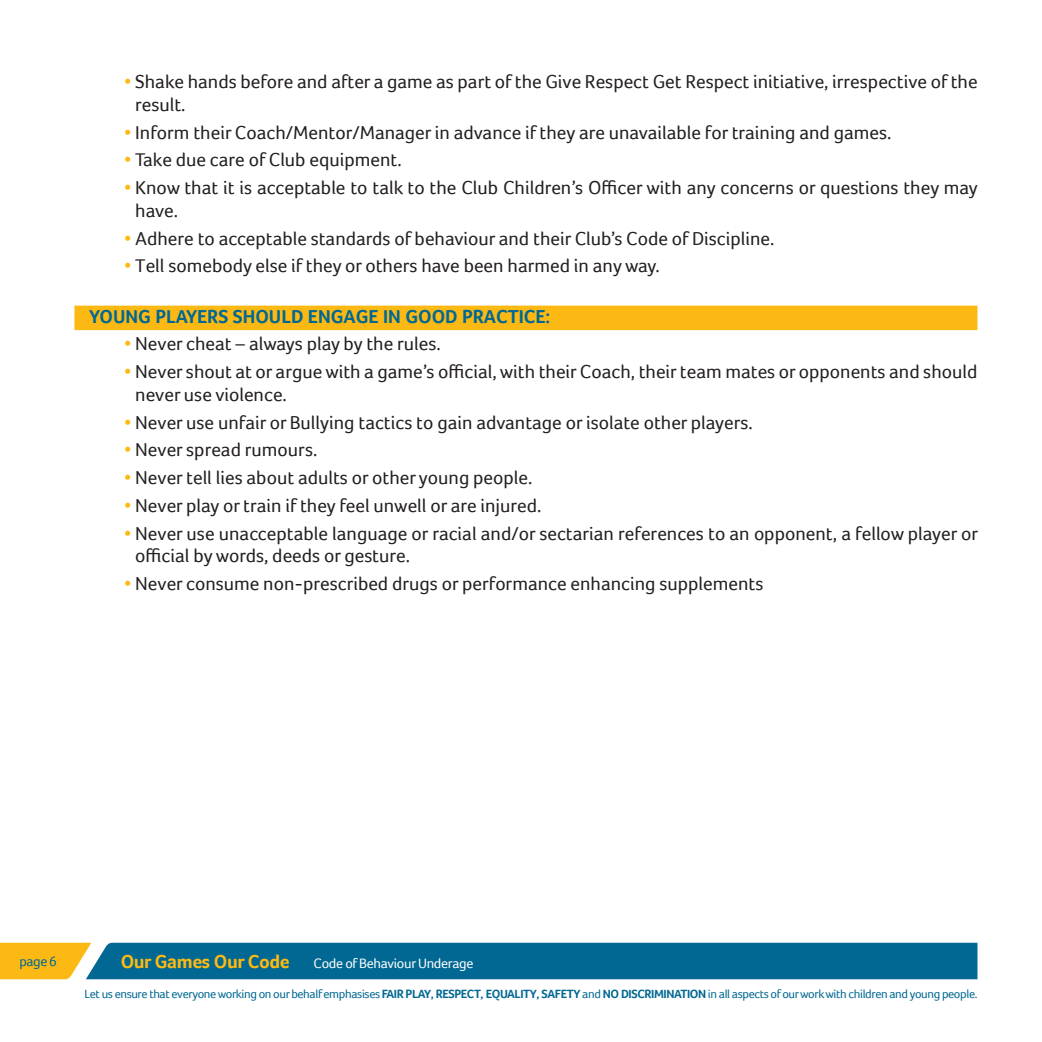
<style>
.page{position:relative;width:1042px;height:1042px;background:#fff}
.page>*{position:absolute;margin:0;border:0;box-sizing:border-box;transform-origin:0 0}
.t1{font:19.25px/22.8px "Foco";color:#231f20}
.t2{font:700 19.25px "Foco";color:#006892}
.t3{font:14px "Foco";letter-spacing:-.02em;color:#fff}
.t4{font:14px "Foco";color:#006892}
.t5{font:12.25px "Foco";letter-spacing:-.03em;color:#006892}
.s1{color:#fdb913}
.s2{font-weight:700;font-size:19.25px;color:#fdb913}
.s3{font-weight:700}
</style>
<div class="page">
<svg style="left:0;top:943px;width:977px;height:36px;background:#197189"></svg>
<div style="left:74px;top:306px;width:903px;height:24px;background:#fdb913"></div>
<p class="t1" style="left:135px;top:70px;width:844px;text-indent:-11px"><span class="s1">•</span> Shake hands before and after a game as part of the Give Respect Get Respect initiative, irrespective of the result.</p>
<p class="t1" style="left:124px;top:121px;width:769px"><span class="s1">•</span> Inform their Coach/Mentor/Manager in advance if they are unavailable for training and games.</p>
<p class="t1" style="left:124px;top:148px;width:279px"><span class="s1">•</span> Take due care of Club equipment.</p>
<p class="t1" style="left:135px;top:176px;width:844px;text-indent:-11px"><span class="s1">•</span> Know that it is acceptable to talk to the Club Children’s Officer with any concerns or questions they may have.</p>
<p class="t1" style="left:124px;top:226px;width:652px"><span class="s1">•</span> Adhere to acceptable standards of behaviour and their Club’s Code of Discipline.</p>
<p class="t1" style="left:124px;top:254px;width:537px"><span class="s1">•</span> Tell somebody else if they or others have been harmed in any way.</p>
<p class="t2" style="left:89px;top:305px;width:462px">YOUNG PLAYERS SHOULD ENGAGE IN GOOD PRACTICE:</p>
<p class="t1" style="left:124px;top:332px;width:318px"><span class="s1">•</span> Never cheat – always play by the rules.</p>
<p class="t1" style="left:135px;top:360px;width:844px;text-indent:-11px"><span class="s1">•</span> Never shout at or argue with a game’s official, with their Coach, their team mates or opponents and should never use violence.</p>
<p class="t1" style="left:124px;top:411px;width:630px"><span class="s1">•</span> Never use unfair or Bullying tactics to gain advantage or isolate other players.</p>
<p class="t1" style="left:124px;top:438px;width:195px"><span class="s1">•</span> Never spread rumours.</p>
<p class="t1" style="left:124px;top:466px;width:410px"><span class="s1">•</span> Never tell lies about adults or other young people.</p>
<p class="t1" style="left:124px;top:494px;width:419px"><span class="s1">•</span> Never play or train if they feel unwell or are injured.</p>
<p class="t1" style="left:135px;top:521px;width:844px;text-indent:-11px"><span class="s1">•</span> Never use unacceptable language or racial and/or sectarian references to an opponent, a fellow player or official by words, deeds or gesture.</p>
<p class="t1" style="left:124px;top:572px;width:641px"><span class="s1">•</span> Never consume non-prescribed drugs or performance enhancing supplements</p>
<p class="t4" style="left:19px;top:953px;width:39px">page 6</p>
<p class="t3" style="left:121px;top:955px;width:354px"><span class="s2">Our Games Our Code</span> Code of Behaviour Underage</p>
<p class="t5" style="left:84px;top:987px;width:894px">Let us ensure that everyone working on our behalf emphasises <span class="s3">FAIR PLAY, RESPECT, EQUALITY, SAFETY</span> and <span class="s3">NO DISCRIMINATION</span> in all aspects of our work with children and young people.</p>
</div>
